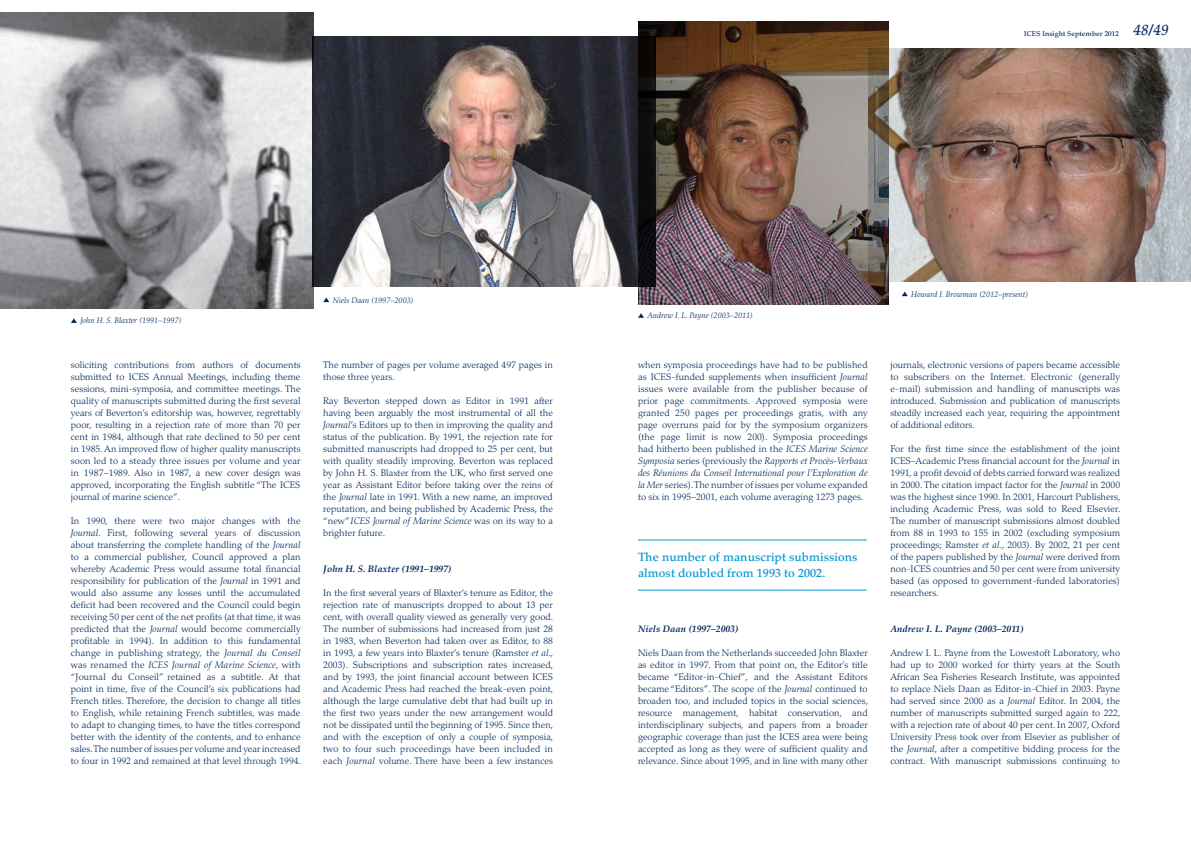
<style>
.page{position:relative;width:1191px;height:842px;background:#fff}
.page>*{position:absolute;margin:0;border:0;box-sizing:border-box;transform-origin:0 0}
.t1{font:500 12px/16px "Palatino";letter-spacing:.005em;color:#0098d2}
.t2{font:300 9.5px/12px "Palatino";letter-spacing:.005em;color:#002a5f;text-align:justify}
.t3{font:italic 700 9.5px "Palatino";letter-spacing:.005em;color:#002a5f}
.t4{font:italic 300 8px "Palatino";letter-spacing:.01em;color:#002a5f}
.t5{font:500 7px "Palatino";letter-spacing:.01em;color:#002a5f}
.s1{font-style:italic;font-size:15px}
.s2{font-style:italic}
</style>
<div class="page">
<img style="left:0;top:13px;width:313px;height:295px">
<img style="left:313px;top:37px;width:325px;height:250px">
<img style="left:638px;top:22px;width:250px;height:282px">
<img style="left:868px;top:48px;width:323px;height:234px">
<hr style="left:638px;top:540px;width:228px;height:1px;background:#0098d2">
<hr style="left:638px;top:590px;width:228px;height:1px;background:#0098d2">
<svg style="left:71px;top:318px;width:6px;height:5px"></svg>
<svg style="left:323px;top:297px;width:6px;height:5px"></svg>
<svg style="left:638px;top:313px;width:6px;height:5px"></svg>
<svg style="left:902px;top:292px;width:5px;height:4px"></svg>
<p class="t5" style="left:1024px;top:29px;width:146px">ICES Insight September 2012 <span class="s1">48/49</span></p>
<p class="t4" style="left:80px;top:316px;width:102px">John H. S. Blaxter (1991–1997)</p>
<p class="t2" style="left:71px;top:359px;width:231px">soliciting contributions from authors of documents submitted to ICES Annual Meetings, including theme sessions, mini-symposia, and committee meetings. The quality of manuscripts submitted during the first several years of Beverton’s editorship was, however, regrettably poor, resulting in a rejection rate of more than 70 per cent in 1984, although that rate declined to 50 per cent in 1985. An improved flow of higher quality manuscripts soon led to a steady three issues per volume and year in 1987–1989. Also in 1987, a new cover design was approved, incorporating the English subtitle “The ICES journal of marine science”.</p>
<p class="t2" style="left:71px;top:515px;width:231px">In 1990, there were two major changes with the <span class="s2">Journal</span>. First, following several years of discussion about transferring the complete handling of the <span class="s2">Journal </span>to a commercial publisher, Council approved a plan whereby Academic Press would assume total financial responsibility for publication of the <span class="s2">Journal</span> in 1991 and would also assume any losses until the accumulated deficit had been recovered and the Council could begin receiving 50 per cent of the net profits (at that time, it was predicted that the <span class="s2">Journal</span> would become commercially profitable in 1994). In addition to this fundamental change in publishing strategy, the <span class="s2">Journal du Conseil </span>was renamed the <span class="s2">ICES Journal of Marine Science</span>, with “Journal du Conseil” retained as a subtitle. At that point in time, five of the Council’s six publications had French titles. Therefore, the decision to change all titles to English, while retaining French subtitles, was made to adapt to changing times, to have the titles correspond better with the identity of the contents, and to enhance sales. The number of issues per volume and year increased to four in 1992 and remained at that level through 1994.</p>
<p class="t4" style="left:333px;top:295px;width:82px">Niels Daan (1997–2003)</p>
<p class="t2" style="left:323px;top:359px;width:231px">The number of pages per volume averaged 497 pages in those three years.</p>
<p class="t2" style="left:323px;top:395px;width:231px">Ray Beverton stepped down as Editor in 1991 after having been arguably the most instrumental of all the <span class="s2">Journal</span>’s Editors up to then in improving the quality and status of the publication. By 1991, the rejection rate for submitted manuscripts had dropped to 25 per cent, but with quality steadily improving. Beverton was replaced by John H. S. Blaxter from the UK, who first served one year as Assistant Editor before taking over the reins of the <span class="s2">Journal</span> late in 1991. With a new name, an improved reputation, and being published by Academic Press, the “new” <span class="s2">ICES Journal of Marine Science</span> was on its way to a brighter future.</p>
<p class="t3" style="left:323px;top:563px;width:130px">John H. S. Blaxter (1991–1997)</p>
<p class="t2" style="left:323px;top:587px;width:231px">In the first several years of Blaxter’s tenure as Editor, the rejection rate of manuscripts dropped to about 13 per cent, with overall quality viewed as generally very good.<br>The number of submissions had increased from just 28 in 1983, when Beverton had taken over as Editor, to 88 in 1993, a few years into Blaxter’s tenure (Ramster <span class="s2">et al</span>., 2003). Subscriptions and subscription rates increased, and by 1993, the joint financial account between ICES and Academic Press had reached the break-even point, although the large cumulative debt that had built up in the first two years under the new arrangement would not be dissipated until the beginning of 1995. Since then, and with the exception of only a couple of symposia, two to four such proceedings have been included in each <span class="s2">Journal</span> volume. There have been a few instances</p>
<p class="t4" style="left:647px;top:311px;width:107px">Andrew I. L. Payne (2003–2011)</p>
<p class="t2" style="left:638px;top:359px;width:231px">when symposia proceedings have had to be published as ICES-funded supplements when insufficient <span class="s2">Journal </span>issues were available from the publisher because of prior page commitments. Approved symposia were granted 250 pages per proceedings gratis, with any page overruns paid for by the symposium organizers (the page limit is now 200). Symposia proceedings had hitherto been published in the <span class="s2">ICES Marine Science Symposia</span> series (previously the <span class="s2">Rapports et Procès-Verbaux des Réunions du Conseil International pour l’Exploration de la Mer</span> series). The number of issues per volume expanded to six in 1995–2001, each volume averaging 1273 pages.</p>
<p class="t1" style="left:638px;top:549px;width:221px">The number of manuscript submissions almost doubled from 1993 to 2002.</p>
<p class="t3" style="left:638px;top:623px;width:102px">Niels Daan (1997–2003)</p>
<p class="t2" style="left:638px;top:647px;width:231px">Niels Daan from the Netherlands succeeded John Blaxter as editor in 1997. From that point on, the Editor’s title became “Editor-in-Chief”, and the Assistant Editors became “Editors”. The scope of the <span class="s2">Journal</span> continued to broaden too, and included topics in the social sciences, resource management, habitat conservation, and interdisciplinary subjects, and papers from a broader geographic coverage than just the ICES area were being accepted as long as they were of sufficient quality and relevance. Since about 1995, and in line with many other</p>
<p class="t4" style="left:911px;top:289px;width:118px">Howard I. Browman (2012–present)</p>
<p class="t2" style="left:890px;top:359px;width:231px">journals, electronic versions of papers became accessible to subscribers on the Internet. Electronic (generally e-mail) submission and handling of manuscripts was introduced. Submission and publication of manuscripts steadily increased each year, requiring the appointment of additional editors.</p>
<p class="t2" style="left:890px;top:443px;width:231px">For the first time since the establishment of the joint ICES–Academic Press financial account for the <span class="s2">Journal</span> in 1991, a profit devoid of debts carried forward was realized in 2000. The citation impact factor for the <span class="s2">Journal</span> in 2000 was the highest since 1990. In 2001, Harcourt Publishers, including Academic Press, was sold to Reed Elsevier.<br>The number of manuscript submissions almost doubled from 88 in 1993 to 155 in 2002 (excluding symposium proceedings; Ramster <span class="s2">et al</span>., 2003). By 2002, 21 per cent of the papers published by the <span class="s2">Journal</span> were derived from non-ICES countries and 50 per cent were from university based (as opposed to government-funded laboratories) researchers.</p>
<p class="t3" style="left:890px;top:623px;width:135px">Andrew I. L. Payne (2003–2011)</p>
<p class="t2" style="left:890px;top:647px;width:231px">Andrew I. L. Payne from the Lowestoft Laboratory, who had up to 2000 worked for thirty years at the South African Sea Fisheries Research Institute, was appointed to replace Niels Daan as Editor-in-Chief in 2003. Payne had served since 2000 as a <span class="s2">Journal</span> Editor. In 2004, the number of manuscripts submitted surged again to 222, with a rejection rate of about 40 per cent. In 2007, Oxford University Press took over from Elsevier as publisher of the <span class="s2">Journal</span>, after a competitive bidding process for the contract. With manuscript submissions continuing to</p>
</div>
